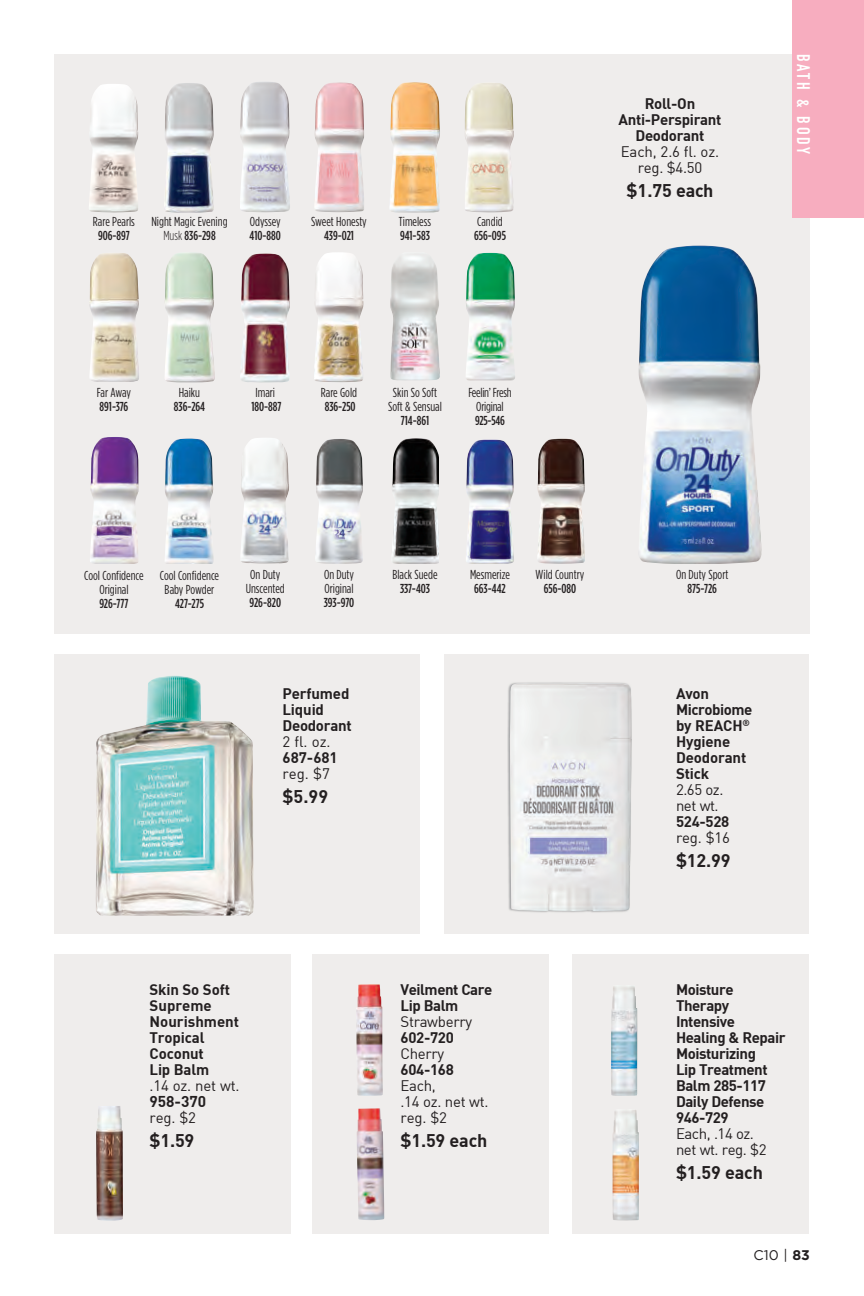
<style>
.page{position:relative;width:864px;height:1296px;background:#fff}
.page>*{position:absolute;margin:0;border:0;box-sizing:border-box;transform-origin:0 0}
.t1{font:18px "DIN Bold";letter-spacing:-.01em;color:#231f20}
.t2{font:700 18px "DIN Condensed";letter-spacing:.145em;color:#fff}
.t3{font:15.4px "DIN Bold";color:#231f20}
.t4{font:15px/16px "DIN Bold";letter-spacing:-.02em;color:#231f20}
.t5{font:15px/16px "DIN";letter-spacing:-.02em;color:#231f20}
.t6{font:14px "Gotham";color:#231f20}
.t7{font:13px/14px "Gotham Condensed";color:#231f20;text-align:center}
.t8{font:500 13px "Gotham Condensed";color:#231f20}
.t9{font:13px/14px "Gotham Condensed";letter-spacing:-.02em;color:#231f20;text-align:center}
.s1{font-weight:300}
.s2{font-weight:500}
.s3{font-weight:700}
</style>
<div class="page">
<div style="left:54px;top:954px;width:237px;height:280px;background:#efedec"></div>
<div style="left:572px;top:954px;width:237px;height:280px;background:#efedec"></div>
<div style="left:312px;top:954px;width:237px;height:280px;background:#efedec"></div>
<div style="left:54px;top:54px;width:756px;height:579px;background:#efedec"></div>
<img style="left:466px;top:440px;width:48px;height:124px">
<img style="left:392px;top:438px;width:47px;height:126px">
<img style="left:537px;top:439px;width:48px;height:125px">
<img style="left:240px;top:438px;width:49px;height:125px">
<img style="left:315px;top:439px;width:48px;height:125px">
<img style="left:356px;top:1108px;width:28px;height:112px">
<img style="left:356px;top:984px;width:27px;height:112px">
<img style="left:611px;top:986px;width:26px;height:110px">
<img style="left:613px;top:1110px;width:26px;height:110px">
<img style="left:638px;top:246px;width:124px;height:318px">
<img style="left:96px;top:1106px;width:27px;height:115px">
<img style="left:164px;top:83px;width:50px;height:130px">
<img style="left:89px;top:84px;width:50px;height:129px">
<img style="left:240px;top:82px;width:50px;height:130px">
<img style="left:314px;top:82px;width:50px;height:130px">
<img style="left:390px;top:82px;width:50px;height:131px">
<img style="left:465px;top:83px;width:49px;height:129px">
<img style="left:90px;top:437px;width:48px;height:127px">
<img style="left:165px;top:439px;width:49px;height:125px">
<img style="left:89px;top:253px;width:50px;height:129px">
<img style="left:165px;top:253px;width:50px;height:129px">
<img style="left:240px;top:254px;width:50px;height:128px">
<img style="left:314px;top:252px;width:50px;height:130px">
<img style="left:466px;top:253px;width:49px;height:127px">
<img style="left:390px;top:256px;width:50px;height:124px">
<div style="left:54px;top:654px;width:366px;height:280px;background:#efedec"></div>
<div style="left:444px;top:654px;width:365px;height:280px;background:#efedec"></div>
<img style="left:96px;top:676px;width:158px;height:240px">
<img style="left:507px;top:682px;width:120px;height:231px">
<img style="left:510px;top:683px;width:122px;height:228px">
<div style="left:793px;top:0;width:71px;height:217px;background:#f7adbf"></div>
<p class="t7" style="left:93px;top:215px;width:44px">Rare Pearls</p>
<p class="t8" style="left:98px;top:231px;width:33px">906-897</p>
<p class="t7" style="left:151px;top:215px;width:78px">Night Magic Evening<br><span class="s1">Musk</span> <span class="s2">836-298</span></p>
<p class="t7" style="left:250px;top:215px;width:32px">Odyssey</p>
<p class="t8" style="left:250px;top:231px;width:33px">410-880</p>
<p class="t7" style="left:311px;top:215px;width:57px">Sweet Honesty</p>
<p class="t8" style="left:324px;top:231px;width:32px">439-021</p>
<p class="t7" style="left:399px;top:215px;width:34px">Timeless</p>
<p class="t8" style="left:400px;top:231px;width:31px">941-583</p>
<p class="t7" style="left:477px;top:215px;width:27px">Candid</p>
<p class="t8" style="left:474px;top:231px;width:33px">656-095</p>
<p class="t4" style="left:619px;top:95px;width:104px;text-align:center">Roll-On<br>Anti-Perspirant<br>Deodorant</p>
<p class="t5" style="left:621px;top:143px;width:100px;text-align:center">Each, 2.6 fl. oz. reg. $4.50</p>
<p class="t1" style="left:626px;top:178px;width:89px">$1.75 each</p>
<p class="t2" style="left:810px;top:54px;width:102px;rotate:90deg">BATH &amp; BODY</p>
<p class="t7" style="left:97px;top:387px;width:36px">Far Away</p>
<p class="t8" style="left:100px;top:402px;width:30px">891-376</p>
<p class="t7" style="left:179px;top:387px;width:23px">Haiku</p>
<p class="t8" style="left:174px;top:402px;width:33px">836-264</p>
<p class="t7" style="left:255px;top:387px;width:21px">Imari</p>
<p class="t8" style="left:251px;top:402px;width:32px">180-887</p>
<p class="t7" style="left:321px;top:387px;width:38px">Rare Gold</p>
<p class="t8" style="left:325px;top:402px;width:32px">836-250</p>
<p class="t7" style="left:388px;top:387px;width:55px">Skin So Soft<br>Soft &amp; Sensual</p>
<p class="t8" style="left:401px;top:416px;width:30px">714-861</p>
<p class="t9" style="left:468px;top:387px;width:45px">Feelin’ Fresh<br>Original</p>
<p class="t8" style="left:475px;top:416px;width:31px">925-546</p>
<p class="t7" style="left:84px;top:569px;width:61px">Cool Confidence<br>Original</p>
<p class="t8" style="left:99px;top:599px;width:31px">926-777</p>
<p class="t7" style="left:160px;top:569px;width:61px">Cool Confidence<br>Baby Powder</p>
<p class="t8" style="left:175px;top:599px;width:31px">427-275</p>
<p class="t7" style="left:246px;top:568px;width:41px">On Duty<br>Unscented</p>
<p class="t8" style="left:250px;top:598px;width:33px">926-820</p>
<p class="t7" style="left:324px;top:568px;width:32px;text-align:left">On Duty<br>Original</p>
<p class="t8" style="left:324px;top:598px;width:32px">393-970</p>
<p class="t7" style="left:392px;top:568px;width:47px">Black Suede</p>
<p class="t8" style="left:400px;top:584px;width:32px">337-403</p>
<p class="t7" style="left:470px;top:568px;width:41px">Mesmerize</p>
<p class="t8" style="left:474px;top:584px;width:33px">663-442</p>
<p class="t7" style="left:536px;top:568px;width:50px">Wild Country</p>
<p class="t8" style="left:544px;top:584px;width:34px">656-080</p>
<p class="t7" style="left:676px;top:568px;width:54px">On Duty Sport</p>
<p class="t8" style="left:688px;top:584px;width:31px">875-726</p>
<p class="t4" style="left:283px;top:685px;width:71px">Perfumed<br>Liquid<br>Deodorant</p>
<p class="t5" style="left:283px;top:734px;width:50px">2 fl. oz.</p>
<p class="t4" style="left:283px;top:749px;width:57px">687-681</p>
<p class="t5" style="left:283px;top:766px;width:49px">reg. $7</p>
<p class="t1" style="left:283px;top:785px;width:47px">$5.99</p>
<p class="t4" style="left:676px;top:685px;width:78px">Avon<br>Microbiome by REACH<sup>®<br></sup>Hygiene<br>Deodorant<br>Stick</p>
<p class="t5" style="left:676px;top:782px;width:49px">2.65 oz. net wt.</p>
<p class="t4" style="left:676px;top:813px;width:55px">524-528</p>
<p class="t5" style="left:676px;top:830px;width:56px">reg. $16</p>
<p class="t1" style="left:676px;top:849px;width:56px">$12.99</p>
<p class="t4" style="left:150px;top:981px;width:91px">Skin So Soft<br>Supreme<br>Nourishment<br>Tropical<br>Coconut<br>Lip Balm</p>
<p class="t5" style="left:150px;top:1078px;width:92px">.14 oz. net wt.</p>
<p class="t3" style="left:150px;top:1092px;width:58px">958-370</p>
<p class="t5" style="left:150px;top:1110px;width:48px">reg. $2</p>
<p class="t1" style="left:150px;top:1129px;width:46px">$1.59</p>
<p class="t4" style="left:401px;top:981px;width:93px">Veilment Care<br>Lip Balm</p>
<p class="t5" style="left:401px;top:1014px;width:73px">Strawberry</p>
<p class="t4" style="left:401px;top:1029px;width:55px">602-720</p>
<p class="t5" style="left:401px;top:1046px;width:45px">Cherry</p>
<p class="t4" style="left:401px;top:1061px;width:55px">604-168</p>
<p class="t5" style="left:401px;top:1078px;width:89px">Each,<br>.14 oz. net wt. reg. $2</p>
<p class="t1" style="left:401px;top:1129px;width:88px">$1.59 each</p>
<p class="t4" style="left:676px;top:981px;width:111px">Moisture<br>Therapy<br>Intensive<br>Healing &amp; Repair<br>Moisturizing<br>Lip Treatment<br>Balm 285-117<br>Daily Defense<br>946-729</p>
<p class="t5" style="left:676px;top:1126px;width:92px">Each, .14 oz. net wt. reg. $2</p>
<p class="t1" style="left:676px;top:1161px;width:88px">$1.59 each</p>
<p class="t6" style="left:754px;top:1250px;width:58px">C10 | <span class="s3">83</span></p>
</div>
